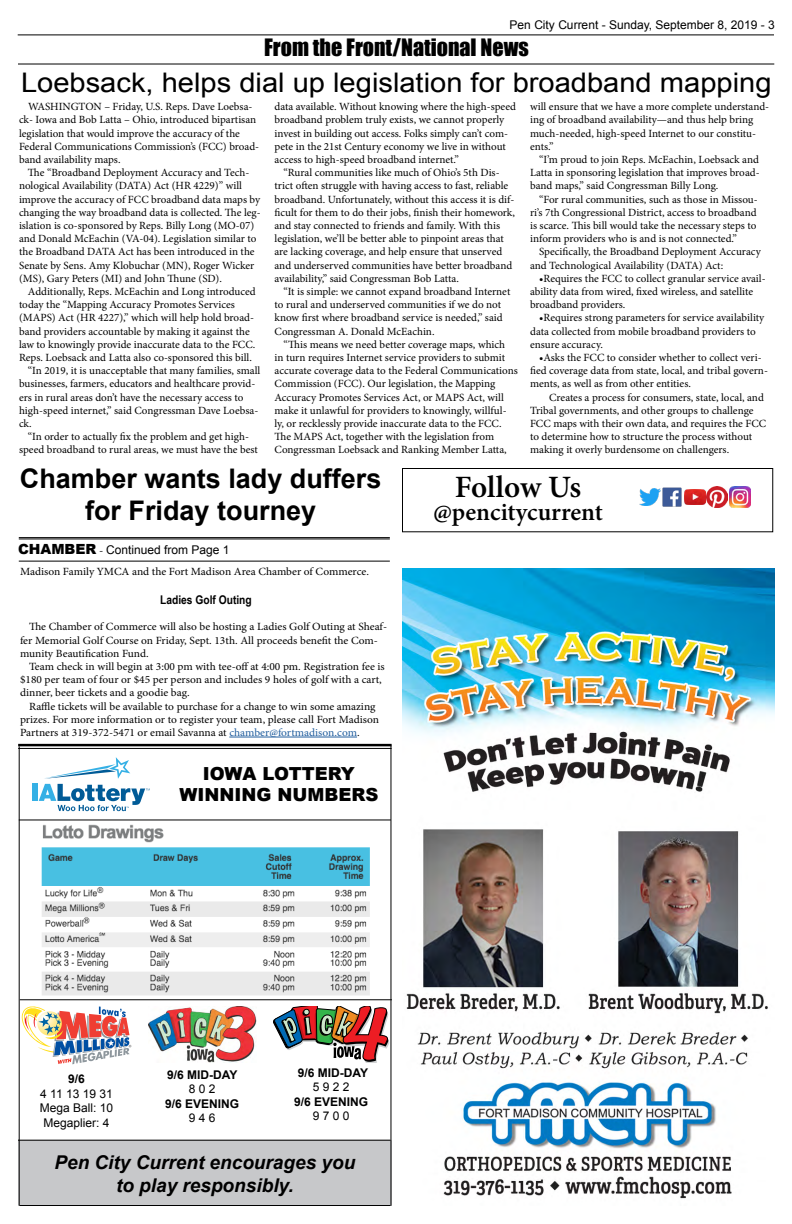
<style>
.page{position:relative;width:792px;height:1224px;background:#fff}
.page>*{position:absolute;margin:0;border:0;box-sizing:border-box;transform-origin:0 0}
.t1{font:600 31.1px "Minion Pro";letter-spacing:-.005em;color:#000}
.t2{font:27px "Arial";color:#000;scale:1.08 1}
.t3{font:700 27px/32.4px "Arial";color:#000;text-align:center}
.t4{font:600 24.9px "Minion Pro";color:#000}
.t5{font:22px "Impact";color:#000}
.t6{font:italic 700 19px/22.8px "Arial";color:#000;text-align:center}
.t7{font:900 18px/21.6px "Arial";color:#000;text-align:center}
.t8{font:12px/14.4px "Arial";color:#000;text-align:center}
.t9{font:700 12px "Arial";color:#000}
.t10{font:700 12px "Arial Narrow";color:#000;scale:1.04 1}
.t11{font:11px/13.2px "Minion Pro";color:#000}
.t12{font:11px/13.2px "Minion Pro";color:#000;scale:1.04 1}
.s1{font-weight:900;font-size:14px}
.s2{font-family:"Minion Pro"}
.s3{color:#215e9e}
</style>
<div class="page">
<hr style="left:18px;top:34px;width:756px;height:1px;background:#000">
<hr style="left:18px;top:64px;width:756px;height:1px;background:#000">
<img style="left:402px;top:569px;width:372px;height:630px">
<img style="left:41px;top:824px;width:329px;height:172px">
<img style="left:148px;top:1006px;width:108px;height:56px">
<svg style="left:273px;top:1006px;width:116px;height:56px"></svg>
<hr style="left:18px;top:744px;width:374px;height:2px;background:#000">
<hr style="left:18px;top:748px;width:374px;height:1px;background:#000">
<div style="left:32px;top:784px;width:6px;height:17px;background:#35b0e5"></div>
<svg style="left:39px;top:757px;width:111px;height:54px"></svg>
<hr style="left:18px;top:1141px;width:373px;height:1px;background:#000">
<img style="left:22px;top:1006px;width:109px;height:58px">
<div style="left:18px;top:1142px;width:373px;height:63px;background:#c7c8ca"></div>
<hr style="left:18px;top:1140px;width:372px;height:1px;background:#000">
<hr style="left:20px;top:1205px;width:370px;height:1px;background:#000">
<hr style="left:19px;top:819px;width:372px;height:1px;background:#000">
<hr style="left:19px;top:746px;width:1px;height:460px;background:#000">
<hr style="left:390px;top:746px;width:1px;height:460px;background:#000">
<hr style="left:20px;top:999px;width:372px;height:1px;background:#000">
<hr style="left:229px;top:737px;width:128px;height:1px;background:#215e9e">
<hr style="left:19px;top:537px;width:371px;height:1px;background:#000">
<hr style="left:19px;top:539px;width:371px;height:1px;background:#000">
<hr style="left:19px;top:561px;width:371px;height:1px;background:#000">
<div style="left:402px;top:468px;width:371px;height:64px;border:1px solid #000"></div>
<img style="left:662px;top:487px;width:20px;height:20px">
<img style="left:639px;top:489px;width:21px;height:17px">
<img style="left:707px;top:487px;width:44px;height:21px">
<img style="left:684px;top:490px;width:21px;height:15px">
<p class="t8" style="left:510px;top:17px;width:267px">Pen City Current - Sunday, September 8, 2019 - 3</p>
<h3 class="t5" style="left:264px;top:30px;width:266px">From the Front/National News</h3>
<h2 class="t2" style="left:21px;top:65px;width:696px">Loebsack, helps dial up legislation for broadband mapping</h2>
<p class="t11" style="left:19px;top:100px;width:242px;text-indent:9px">WASHINGTON – Friday, U.S. Reps. Dave Loebsa&shy;ck- Iowa and Bob Latta – Ohio, introduced bipartisan legislation that would improve the accuracy of the Federal Communications Commission’s (FCC) broad&shy;band availability maps.</p>
<p class="t11" style="left:19px;top:166px;width:243px;text-indent:9px">The “Broadband Deployment Accuracy and Tech&shy;nological Availability (DATA) Act (HR 4229)’’ will improve the accuracy of FCC broadband data maps by changing the way broadband data is collected. The leg&shy;islation is co-sponsored by Reps. Billy Long (MO-07) and Donald McEachin (VA-04). Legislation similar to the Broadband DATA Act has been introduced in the Senate by Sens. Amy Klobuchar (MN), Roger Wicker (MS), Gary Peters (MI) and John Thune (SD).</p>
<p class="t11" style="left:28px;top:285px;width:229px">Additionally, Reps. McEachin and Long introduced</p>
<p class="t11" style="left:19px;top:298px;width:217px">today the “Mapping Accuracy Promotes Services</p>
<p class="t11" style="left:19px;top:311px;width:237px">(MAPS) Act (HR 4227),” which will help hold broad-</p>
<p class="t11" style="left:19px;top:324px;width:232px">band providers accountable by making it against the</p>
<p class="t11" style="left:19px;top:338px;width:238px">law to knowingly provide inaccurate data to the FCC.</p>
<p class="t11" style="left:19px;top:351px;width:234px">Reps. Loebsack and Latta also co-sponsored this bill.</p>
<p class="t11" style="left:28px;top:364px;width:234px">“In 2019, it is unacceptable that many families, small</p>
<p class="t11" style="left:19px;top:377px;width:238px">businesses, farmers, educators and healthcare provid-</p>
<p class="t11" style="left:19px;top:390px;width:226px">ers in rural areas don’t have the necessary access to</p>
<p class="t11" style="left:19px;top:404px;width:241px">high-speed internet,” said Congressman Dave Loebsa-</p>
<p class="t11" style="left:19px;top:417px;width:14px">ck.</p>
<p class="t11" style="left:28px;top:430px;width:223px">“In order to actually fix the problem and get high-</p>
<p class="t11" style="left:19px;top:443px;width:241px">speed broadband to rural areas, we must have the best</p>
<p class="t11" style="left:275px;top:100px;width:243px">data available. Without knowing where the high-speed broadband problem truly exists, we cannot properly invest in building out access. Folks simply can’t com&shy;pete in the 21st Century economy we live in without access to high-speed broadband internet.”</p>
<p class="t11" style="left:275px;top:166px;width:242px;text-indent:9px">“Rural communities like much of Ohio’s 5th Dis&shy;trict often struggle with having access to fast, reliable broadband. Unfortunately, without this access it is dif&shy;ficult for them to do their jobs, finish their homework, and stay connected to friends and family. With this legislation, we’ll be better able to pinpoint areas that are lacking coverage, and help ensure that unserved and underserved communities have better broadband availability,” said Congressman Bob Latta.</p>
<p class="t11" style="left:275px;top:285px;width:237px;text-indent:9px">“It is simple: we cannot expand broadband Internet to rural and underserved communities if we do not know first where broadband service is needed,” said Congressman A. Donald McEachin.</p>
<p class="t11" style="left:275px;top:338px;width:245px;text-indent:9px">“This means we need better coverage maps, which<br>in turn requires Internet service providers to submit accurate coverage data to the Federal Communications Commission (FCC). Our legislation, the Mapping Accuracy Promotes Services Act, or MAPS Act, will make it unlawful for providers to knowingly, willful&shy;ly, or recklessly provide inaccurate data to the FCC.<br>The MAPS Act, together with the legislation from Congressman Loebsack and Ranking Member Latta,</p>
<p class="t11" style="left:530px;top:100px;width:241px">will ensure that we have a more complete understand&shy;ing of broadband availability—and thus help bring much-needed, high-speed Internet to our constitu&shy;ents.”</p>
<p class="t11" style="left:530px;top:153px;width:231px;text-align:justify;text-indent:9px">“I’m proud to join Reps. McEachin, Loebsack and Latta in sponsoring legislation that improves broad&shy;band maps,” said Congressman Billy Long.</p>
<p class="t11" style="left:530px;top:192px;width:229px;text-indent:9px">“For rural communities, such as those in Missou&shy;ri’s 7th Congressional District, access to broadband is scarce. This bill would take the necessary steps to inform providers who is and is not connected.”</p>
<p class="t11" style="left:530px;top:245px;width:232px;text-indent:9px">Specifically, the Broadband Deployment Accuracy and Technological Availability (DATA) Act:</p>
<p class="t11" style="left:530px;top:272px;width:237px;text-indent:9px">•Requires the FCC to collect granular service avail&shy;ability data from wired, fixed wireless, and satellite broadband providers.</p>
<p class="t11" style="left:530px;top:311px;width:236px;text-indent:9px">•Requires strong parameters for service availability data collected from mobile broadband providers to ensure accuracy.</p>
<p class="t11" style="left:530px;top:351px;width:239px;text-indent:9px">•Asks the FCC to consider whether to collect veri&shy;fied coverage data from state, local, and tribal govern&shy;ments, as well as from other entities.</p>
<p class="t11" style="left:530px;top:390px;width:238px;text-indent:19px">Creates a process for consumers, state, local, and Tribal governments, and other groups to challenge FCC maps with their own data, and requires the FCC to determine how to structure the process without making it overly burdensome on challengers.</p>
<h2 class="t3" style="left:20px;top:463px;width:363px">Chamber wants lady duffers for Friday tourney</h2>
<h1 class="t1" style="left:455px;top:465px;width:128px">Follow Us</h1>
<h3 class="t4" style="left:433px;top:495px;width:171px">@pencitycurrent</h3>
<p class="t8" style="left:18px;top:542px;width:213px"><span class="s1">CHAMBER</span> <span class="s2">-</span> Continued from Page 1</p>
<p class="t12" style="left:20px;top:565px;width:337px">Madison Family YMCA and the Fort Madison Area Chamber of Commerce.</p>
<p class="t10" style="left:160px;top:591px;width:90px">Ladies Golf Outing</p>
<p class="t12" style="left:20px;top:620px;width:354px;text-indent:9px">The Chamber of Commerce will also be hosting a Ladies Golf Outing at Sheaf&shy;fer Memorial Golf Course on Friday, Sept. 13th. All proceeds benefit the Com&shy;munity Beautification Fund.</p>
<p class="t12" style="left:20px;top:660px;width:352px;text-indent:9px">Team check in will begin at 3:00 pm with tee-off at 4:00 pm. Registration fee is $180 per team of four or $45 per person and includes 9 holes of golf with a cart, dinner, beer tickets and a goodie bag.</p>
<p class="t12" style="left:20px;top:699px;width:347px;text-indent:9px">Raffle tickets will be available to purchase for a change to win some amazing prizes. For more information or to register your team, please call Fort Madison<br>Partners at 319-372-5471 or email Savanna at <span class="s3">chamber@fortmadison.com</span>.</p>
<h3 class="t7" style="left:179px;top:762px;width:200px">IOWA LOTTERY<br>WINNING NUMBERS</h3>
<p class="t9" style="left:298px;top:1065px;width:72px">9/6 MID-DAY</p>
<p class="t8" style="left:313px;top:1080px;width:38px">5 9 2 2</p>
<p class="t9" style="left:294px;top:1093px;width:76px">9/6 EVENING</p>
<p class="t8" style="left:313px;top:1109px;width:38px">9 7 0 0</p>
<p class="t9" style="left:167px;top:1067px;width:72px">9/6 MID-DAY</p>
<p class="t8" style="left:189px;top:1082px;width:28px">8 0 2</p>
<p class="t9" style="left:165px;top:1095px;width:76px">9/6 EVENING</p>
<p class="t8" style="left:189px;top:1111px;width:28px">9 4 6</p>
<p class="t9" style="left:68px;top:1071px;width:18px">9/6</p>
<p class="t8" style="left:40px;top:1087px;width:75px">4 11 13 19 31<br>Mega Ball: 10<br>Megaplier: 4</p>
<h3 class="t6" style="left:54px;top:1152px;width:302px">Pen City Current encourages you to play responsibly.</h3>
</div>
